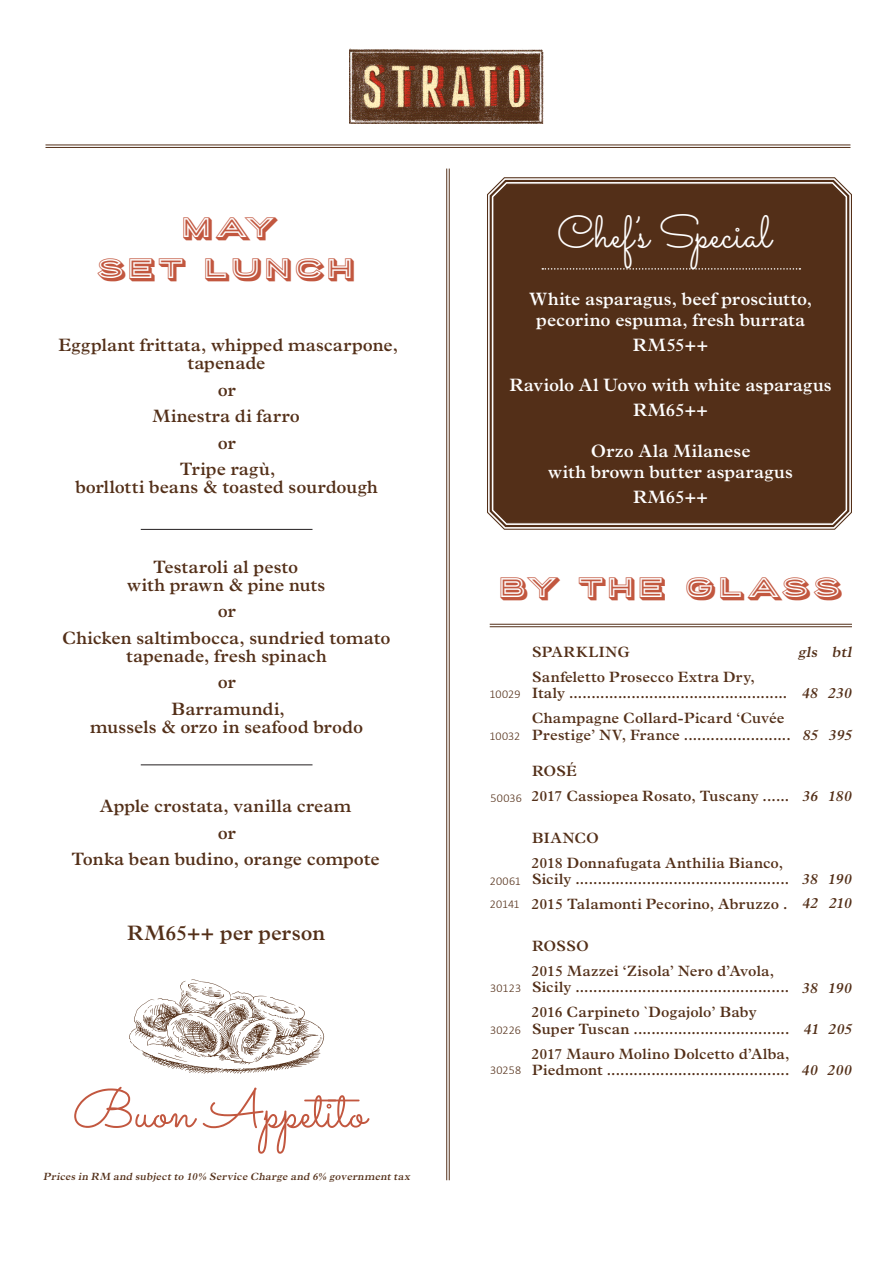
<style>
.page{position:relative;width:893px;height:1263px;background:#fff}
.page>*{position:absolute;margin:0;border:0;box-sizing:border-box;transform-origin:0 0}
.t1{font:54px "Sacramento";letter-spacing:-.005em;color:#c2573f}
.t2{font:45px "Sacramento";letter-spacing:.005em;color:#fff}
.t3{font:27px "Porter Sans Block";letter-spacing:.025em;color:#c2573f}
.Text{font:600 21px "Plantin Std";color:#532f18}
.Text-2{font:600 18px/18px "Plantin Std";letter-spacing:.005em;color:#532f18;text-align:center}
.t4{font:600 18px/21px "Plantin Std";letter-spacing:.005em;color:#fff;text-align:center}
.Text-3{font:600 15px/16.5px "Plantin Std";letter-spacing:.01em;color:#532f18}
.t5{font:italic 600 15px "Plantin Std";color:#532f18}
.Text-4{font:600 15px "Plantin Std";letter-spacing:.035em;color:#532f18}
.t6{font:300 12px "Calibri";letter-spacing:.005em;color:#532f18}
.t7{font:italic 600 10.5px "Plantin Std";color:#532f18}
</style>
<div class="page">
<img style="left:350px;top:49px;width:193px;height:75px">
<hr style="left:449px;top:169px;width:1px;height:1011px;background:#532f18">
<hr style="left:446px;top:169px;width:1px;height:1011px;background:#532f18">
<hr style="left:490px;top:624px;width:362px;height:1px;background:#532f18">
<hr style="left:490px;top:626px;width:362px;height:1px;background:#532f18">
<hr style="left:45px;top:145px;width:805px;height:1px;background:#532f18">
<hr style="left:45px;top:147px;width:805px;height:1px;background:#532f18">
<svg style="left:488px;top:178px;width:363px;height:351px"></svg>
<div style="left:493px;top:183px;width:353px;height:341px;background:#532f18"></div>
<svg style="left:542px;top:268px;width:258px;height:2px"></svg>
<svg style="left:129px;top:979px;width:195px;height:95px"></svg>
<hr style="left:141px;top:764px;width:171px;height:1px;background:#231f20">
<hr style="left:141px;top:529px;width:171px;height:1px;background:#231f20">
<p class="t3" style="left:183px;top:210px;width:97px">MAY</p>
<p class="t3" style="left:98px;top:251px;width:261px">SET LUNCH</p>
<p class="Text-2" style="left:58px;top:336px;width:341px">Eggplant frittata, whipped mascarpone, tapenade</p>
<p class="Text-2" style="left:218px;top:381px;width:20px">or</p>
<p class="Text-2" style="left:152px;top:407px;width:149px">Minestra di farro</p>
<p class="Text-2" style="left:218px;top:434px;width:20px">or</p>
<p class="Text-2" style="left:75px;top:460px;width:304px">Tripe ragù,<br>borllotti beans &amp; toasted sourdough</p>
<p class="Text-2" style="left:127px;top:558px;width:199px">Testaroli al pesto<br>with prawn &amp; pine nuts</p>
<p class="Text-2" style="left:218px;top:602px;width:20px">or</p>
<p class="Text-2" style="left:62px;top:629px;width:330px">Chicken saltimbocca, sundried tomato tapenade, fresh spinach</p>
<p class="Text-2" style="left:218px;top:673px;width:20px">or</p>
<p class="Text-2" style="left:90px;top:700px;width:274px">Barramundi,<br>mussels &amp; orzo in seafood brodo</p>
<p class="Text-2" style="left:100px;top:797px;width:253px">Apple crostata, vanilla cream</p>
<p class="Text-2" style="left:218px;top:824px;width:20px">or</p>
<p class="Text-2" style="left:72px;top:850px;width:310px">Tonka bean budino, orange compote</p>
<p class="Text" style="left:127px;top:921px;width:200px">RM65++ per person</p>
<p class="t1" style="left:73px;top:1077px;width:295px">Buon Appetito</p>
<p class="t7" style="left:43px;top:1170px;width:370px">Prices in RM and subjectto 10% Service Charge and 6% governmenttax</p>
<p class="t2" style="left:557px;top:205px;width:216px">Chef’s Special</p>
<p class="t4" style="left:529px;top:288px;width:285px">White asparagus, beef prosciutto, pecorino espuma, fresh burrata</p>
<p class="t4" style="left:633px;top:334px;width:77px">RM55++</p>
<p class="t4" style="left:509px;top:375px;width:324px">Raviolo Al Uovo with white asparagus</p>
<p class="t4" style="left:633px;top:400px;width:77px">RM65++</p>
<p class="t4" style="left:548px;top:440px;width:246px">Orzo Ala Milanese<br>with brown butter asparagus</p>
<p class="t4" style="left:633px;top:486px;width:77px">RM65++</p>
<p class="t3" style="left:501px;top:570px;width:346px">BY THE GLASS</p>
<p class="t6" style="left:490px;top:687px;width:32px">10029</p>
<p class="t6" style="left:490px;top:729px;width:32px">10032</p>
<p class="t6" style="left:490px;top:790px;width:33px">50036</p>
<p class="t6" style="left:490px;top:873px;width:32px">20061</p>
<p class="t6" style="left:490px;top:897px;width:31px">20141</p>
<p class="t6" style="left:490px;top:980px;width:32px">30123</p>
<p class="t6" style="left:490px;top:1023px;width:32px">30226</p>
<p class="t6" style="left:490px;top:1063px;width:32px">30258</p>
<p class="Text-4" style="left:532px;top:643px;width:99px">SPARKLING</p>
<p class="Text-3" style="left:532px;top:668px;width:257px">Sanfeletto Prosecco Extra Dry,<br>Italy .................................................</p>
<p class="Text-3" style="left:532px;top:710px;width:261px">Champagne Collard-Picard ‘Cuvée<br>Prestige’ NV, France ........................</p>
<p class="Text-3" style="left:532px;top:763px;width:46px">ROSÉ</p>
<p class="Text-3" style="left:531px;top:788px;width:259px">2017 Cassiopea Rosato, Tuscany ......</p>
<p class="Text-3" style="left:532px;top:829px;width:68px">BIANCO</p>
<p class="Text-3" style="left:531px;top:854px;width:259px">2018 Donnafugata Anthilia Bianco,<br>Sicily ................................................</p>
<p class="Text-3" style="left:531px;top:896px;width:258px">2015 Talamonti Pecorino, Abruzzo .</p>
<p class="Text-3" style="left:532px;top:937px;width:58px">ROSSO</p>
<p class="Text-3" style="left:531px;top:962px;width:259px">2015 Mazzei ‘Zisola’ Nero d’Avola,<br>Sicily ................................................</p>
<p class="Text-3" style="left:531px;top:1004px;width:259px">2016 Carpineto `Dogajolo’ Baby<br>Super Tuscan ...................................</p>
<p class="Text-3" style="left:531px;top:1045px;width:260px">2017 Mauro Molino Dolcetto d’Alba,<br>Piedmont .........................................</p>
<p class="t5" style="left:798px;top:643px;width:24px">gls</p>
<p class="t5" style="left:801px;top:684px;width:21px">48</p>
<p class="t5" style="left:802px;top:726px;width:21px">85</p>
<p class="t5" style="left:832px;top:643px;width:24px">btl</p>
<p class="t5" style="left:827px;top:684px;width:28px">230</p>
<p class="t5" style="left:828px;top:726px;width:28px">395</p>
<p class="t5" style="left:802px;top:787px;width:54px">36 180</p>
<p class="t5" style="left:802px;top:870px;width:21px">38</p>
<p class="t5" style="left:802px;top:894px;width:20px">42</p>
<p class="t5" style="left:828px;top:870px;width:28px">190</p>
<p class="t5" style="left:828px;top:894px;width:28px">210</p>
<p class="t5" style="left:828px;top:979px;width:28px">190</p>
<p class="t5" style="left:803px;top:1020px;width:53px">41 205</p>
<p class="t5" style="left:801px;top:1061px;width:55px">40 200</p>
<p class="t5" style="left:802px;top:979px;width:21px">38</p>
</div>
